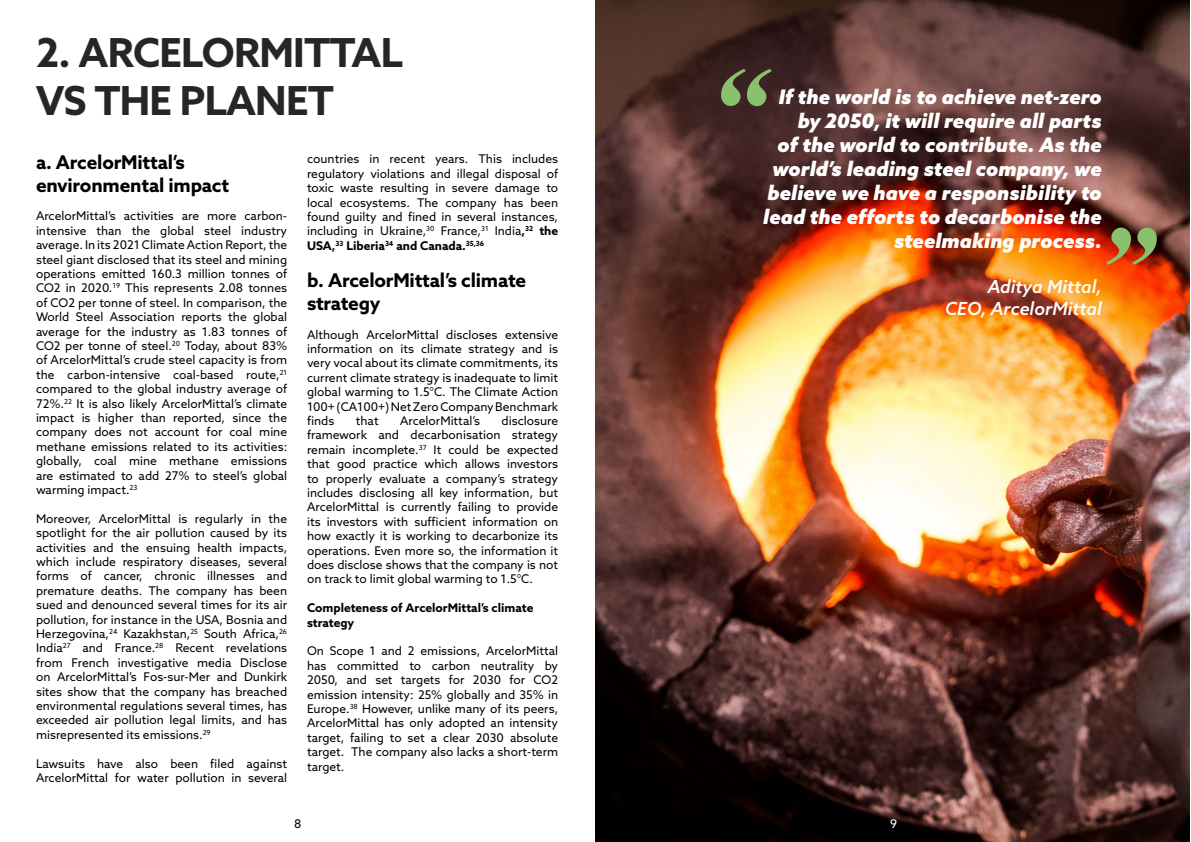
<style>
.page{position:relative;width:1191px;height:842px;background:#fff}
.page>*{position:absolute;margin:0;border:0;box-sizing:border-box;transform-origin:0 0}
.t1{font:italic 700 120px "Times New Roman";color:#89c26c}
.t2{font:700 40px/48px "Azo Sans";letter-spacing:-.02em;color:#252625}
.t3{font:italic 900 20px/24px "Azo Sans";color:#fff;text-align:right}
.t4{font:700 19px/22.8px "Azo Sans";letter-spacing:-.01em;color:#000}
.t5{font:italic 500 18px/21.6px "Azo Sans";color:#fff;text-align:right}
.t6{font:12px/14.4px "Azo Sans";color:#000;text-align:justify}
.t7{font:700 12px/14.4px "Azo Sans";color:#000}
.t8{font:12px "Azo Sans";color:#fff}
.s1{font-weight:700}
</style>
<div class="page">
<img style="left:596px;top:0;width:593px;height:842px">
<h2 class="t2" style="left:36px;top:32px;width:368px">2. ARCELORMITTAL<br>VS THE PLANET</h2>
<h3 class="t4" style="left:36px;top:152px;width:195px">a. ArcelorMittal’s environmental impact</h3>
<p class="t6" style="left:36px;top:210px;width:253px">ArcelorMittal’s activities are more carbon&shy;intensive than the global steel industry average. In its 2021 Climate Action Report, the steel giant disclosed that its steel and mining operations emitted 160.3 million tonnes of CO2 in 2020.<sup>19</sup> This represents 2.08 tonnes of CO2 per tonne of steel. In comparison, the World Steel Association reports the global average for the industry as 1.83 tonnes of CO2 per tonne of steel.<sup>20</sup> Today, about 83% of ArcelorMittal’s crude steel capacity is from the carbon-intensive coal-based route,<sup>21 </sup>compared to the global industry average of 72%.<sup>22</sup> It is also likely ArcelorMittal’s climate impact is higher than reported, since the company does not account for coal mine methane emissions related to its activities: globally, coal mine methane emissions are estimated to add 27% to steel’s global warming impact.<sup>23</sup></p>
<p class="t6" style="left:36px;top:512px;width:253px">Moreover, ArcelorMittal is regularly in the spotlight for the air pollution caused by its activities and the ensuing health impacts, which include respiratory diseases, several forms of cancer, chronic illnesses and premature deaths. The company has been sued and denounced several times for its air pollution, for instance in the USA, Bosnia and Herzegovina,<sup>24</sup> Kazakhstan,<sup>25</sup> South Africa,<sup>26<br></sup>India<sup>27</sup> and France.<sup>28</sup> Recent revelations from French investigative media Disclose on ArcelorMittal’s Fos-sur-Mer and Dunkirk sites show that the company has breached environmental regulations several times, has exceeded air pollution legal limits, and has misrepresented its emissions.<sup>29</sup></p>
<p class="t6" style="left:36px;top:757px;width:253px">Lawsuits have also been filed against<br>ArcelorMittal for water pollution in several</p>
<p class="t6" style="left:307px;top:153px;width:253px">countries in recent years. This includes regulatory violations and illegal disposal of toxic waste resulting in severe damage to local ecosystems. The company has been found guilty and fined in several instances, including in Ukraine,<sup>30</sup> France,<sup>31</sup> India<span class="s1">,</span><sup>32</sup> <span class="s1">the USA,</span><sup>33</sup> <span class="s1">Liberia</span><sup>34</sup> <span class="s1">and Canada.</span><sup>35,36</sup></p>
<h3 class="t4" style="left:307px;top:270px;width:221px">b. ArcelorMittal’s climate strategy</h3>
<p class="t6" style="left:307px;top:328px;width:253px">Although ArcelorMittal discloses extensive information on its climate strategy and is very vocal about its climate commitments, its current climate strategy is inadequate to limit global warming to 1.5°C. The Climate Action 100+ (CA100+) Net Zero Company Benchmark finds</p>
<p class="t6" style="left:307px;top:414px;width:253px;text-indent:194px">disclosure framework and decarbonisation strategy remain incomplete.<sup>37</sup> It could be expected that good practice which allows investors to properly evaluate a company’s strategy includes disclosing all key information, but ArcelorMittal is currently failing to provide its investors with sufficient information on how exactly it is working to decarbonize its operations. Even more so, the information it does disclose shows that the company is not on track to limit global warming to 1.5°C.</p>
<p class="t7" style="left:307px;top:602px;width:228px">Completeness of ArcelorMittal’s climate strategy</p>
<p class="t6" style="left:307px;top:645px;width:253px">On Scope 1 and 2 emissions, ArcelorMittal has committed to carbon neutrality by 2050, and set targets for 2030 for CO2 emission intensity: 25% globally and 35% in Europe.<sup>38</sup> However, unlike many of its peers, ArcelorMittal has only adopted an intensity target, failing to set a clear 2030 absolute target. The company also lacks a short-term target.</p>
<p class="t6" style="left:356px;top:414px;width:24px">that</p>
<p class="t6" style="left:400px;top:414px;width:81px">ArcelorMittal’s</p>
<h1 class="t1" style="left:707px;top:38px;width:61px">“</h1>
<h3 class="t3" style="left:763px;top:86px;width:340px">If the world is to achieve net-zero by 2050, it will require all parts<br>of the world to contribute. As the world’s leading steel company, we believe we have a responsibility to lead the efforts to decarbonise the steelmaking process.</h3>
<h3 class="t5" style="left:945px;top:278px;width:158px">Aditya Mittal,<br>CEO, ArcelorMittal</h3>
<h1 class="t1" style="left:1092px;top:197px;width:61px">”</h1>
<p class="t6" style="left:294px;top:818px;width:9px">8</p>
<p class="t8" style="left:890px;top:819px;width:9px">9</p>
</div>
